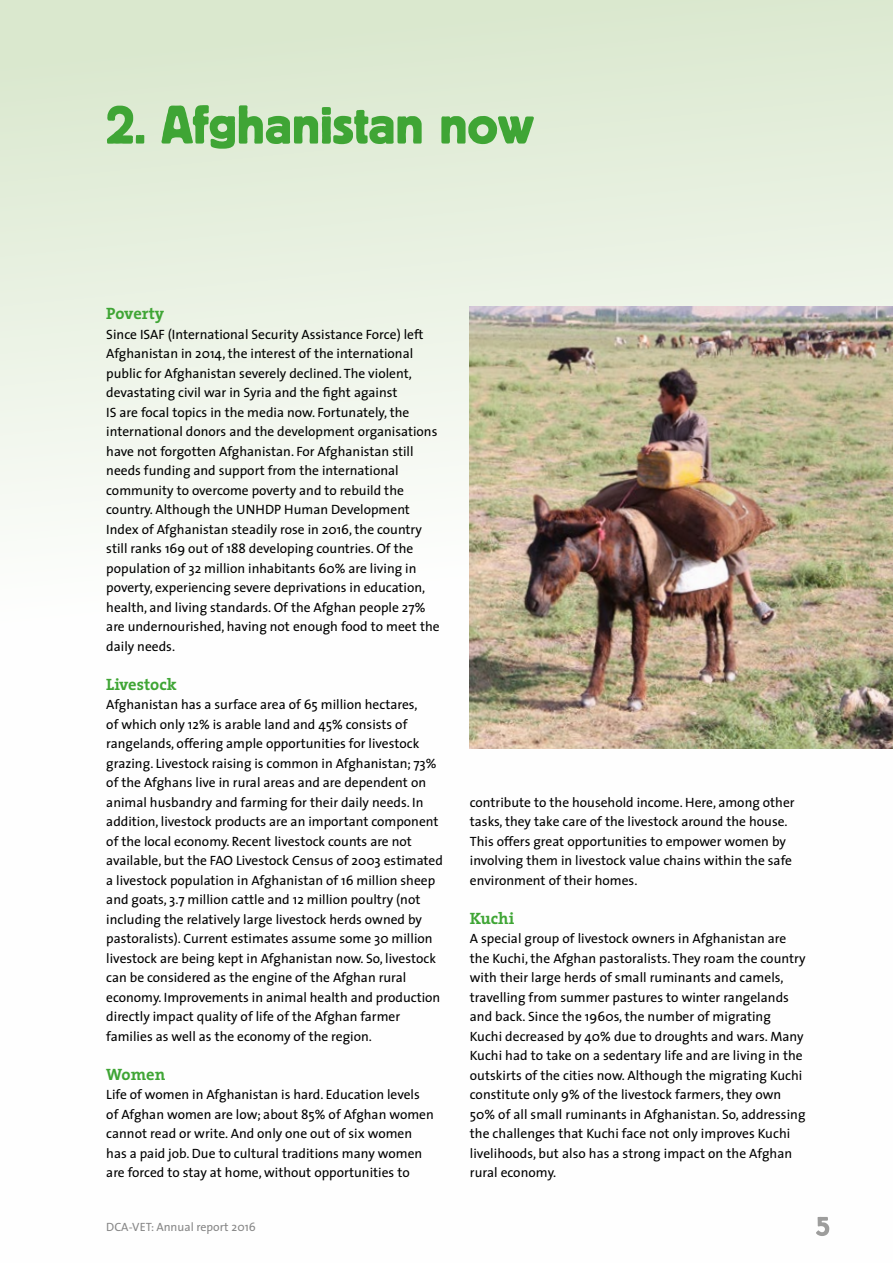
<style>
.page{position:relative;width:893px;height:1263px;background:#fff}
.page>*{position:absolute;margin:0;border:0;box-sizing:border-box;transform-origin:0 0}
.t1{font:700 16.5px "The Serif";color:#3fa535}
.t2{font:13.5px/19.5px "The Sans";color:#000}
.t3{font:12px "The Sans";color:#878787}
</style>
<div class="page">
<div style="left:0;top:0;width:893px;height:1263px;background:linear-gradient(to bottom,#e3edda,#fff)"></div>
<img style="left:470px;top:306px;width:423px;height:442px">
<svg style="left:107px;top:105px;width:427px;height:44px;background:#9ccd92"></svg>
<svg style="left:816px;top:1217px;width:13px;height:19px"></svg>
<p class="t1" style="left:106px;top:300px;width:59px">Poverty</p>
<p class="t2" style="left:106px;top:324px;width:335px">Since ISAF (International Security Assistance Force) left Afghanistan in 2014, the interest of the international public for Afghanistan severely declined. The violent, devastating civil war in Syria and the fight against<br>IS are focal topics in the media now. Fortunately, the international donors and the development organisations have not forgotten Afghanistan. For Afghanistan still needs funding and support from the international community to overcome poverty and to rebuild the country. Although the UNHDP Human Development Index of Afghanistan steadily rose in 2016, the country still ranks 169 out of 188 developing countries. Of the population of 32 million inhabitants 60% are living in poverty, experiencing severe deprivations in education, health, and living standards. Of the Afghan people 27% are undernourished, having not enough food to meet the daily needs.</p>
<p class="t1" style="left:106px;top:670px;width:72px">Livestock</p>
<p class="t2" style="left:106px;top:694px;width:338px">Afghanistan has a surface area of 65 million hectares,<br>of which only 12% is arable land and 45% consists of rangelands, offering ample opportunities for livestock grazing. Livestock raising is common in Afghanistan; 73% of the Afghans live in rural areas and are dependent on animal husbandry and farming for their daily needs. In addition, livestock products are an important component of the local economy. Recent livestock counts are not available, but the FAO Livestock Census of 2003 estimated a livestock population in Afghanistan of 16 million sheep and goats, 3.7 million cattle and 12 million poultry (not including the relatively large livestock herds owned by pastoralists). Current estimates assume some 30 million livestock are being kept in Afghanistan now. So, livestock can be considered as the engine of the Afghan rural economy. Improvements in animal health and production directly impact quality of life of the Afghan farmer families as well as the economy of the region.</p>
<p class="t1" style="left:106px;top:1060px;width:61px">Women</p>
<p class="t2" style="left:106px;top:1084px;width:329px">Life of women in Afghanistan is hard. Education levels of Afghan women are low; about 85% of Afghan women cannot read or write. And only one out of six women has a paid job. Due to cultural traditions many women are forced to stay at home, without opportunities to</p>
<p class="t3" style="left:106px;top:1217px;width:151px">DCA-VET: Annual report 2016</p>
<p class="t2" style="left:470px;top:792px;width:326px">contribute to the household income. Here, among other tasks, they take care of the livestock around the house.<br>This offers great opportunities to empower women by involving them in livestock value chains within the safe environment of their homes.</p>
<p class="t1" style="left:470px;top:904px;width:46px">Kuchi</p>
<p class="t2" style="left:470px;top:928px;width:337px">A special group of livestock owners in Afghanistan are the Kuchi, the Afghan pastoralists. They roam the country with their large herds of small ruminants and camels, travelling from summer pastures to winter rangelands and back. Since the 1960s, the number of migrating Kuchi decreased by 40% due to droughts and wars. Many Kuchi had to take on a sedentary life and are living in the outskirts of the cities now. Although the migrating Kuchi constitute only 9% of the livestock farmers, they own 50% of all small ruminants in Afghanistan. So, addressing the challenges that Kuchi face not only improves Kuchi livelihoods, but also has a strong impact on the Afghan rural economy.</p>
</div>
